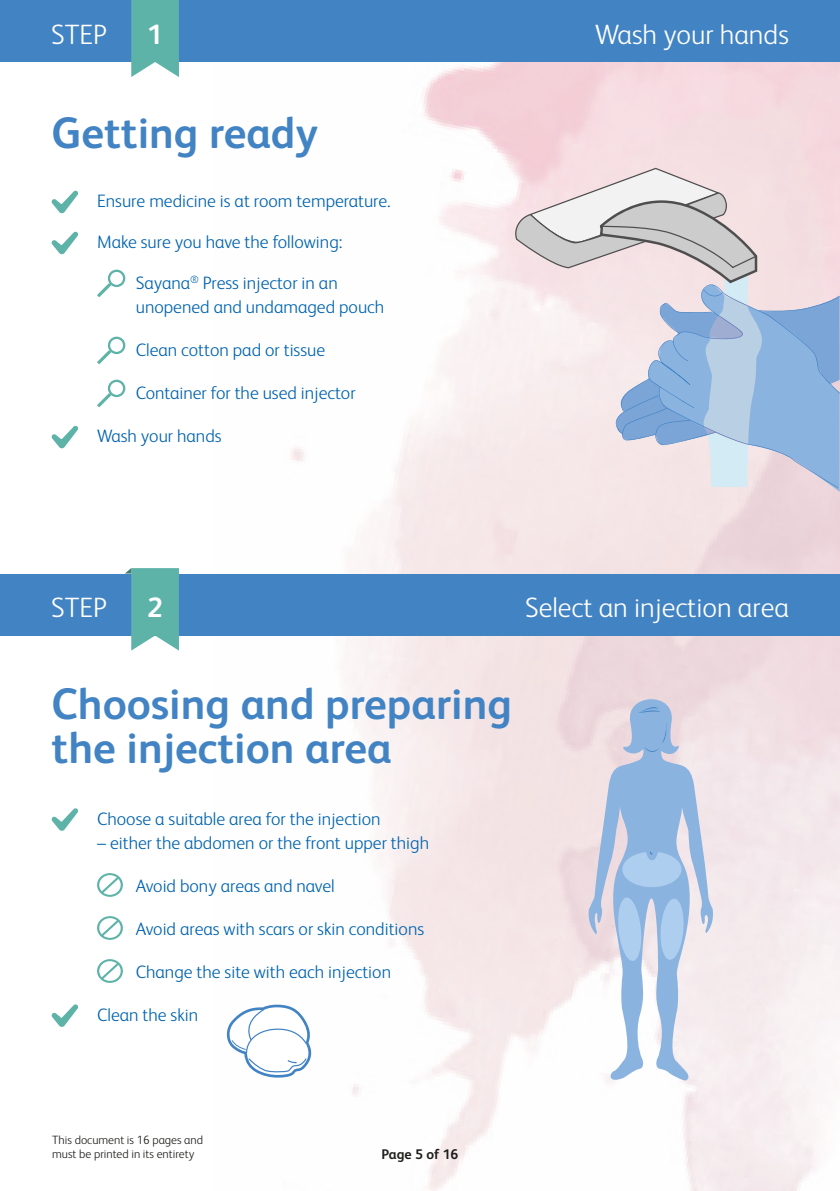
<style>
.page{position:relative;width:840px;height:1191px;background:#fff}
.page>*{position:absolute;margin:0;border:0;box-sizing:border-box;transform-origin:0 0}
.t1{font:700 44px/44px "FS Albert";color:#4283c4}
.t2{font:300 28px "FS Albert";color:#fff}
.t3{font:700 28px "FS Albert";color:#fff}
.t4{font:300 18px/24px "FS Albert";color:#0063af}
.t5{font:700 14px "FS Albert";color:#1d1d1b}
.t6{font:300 12px/14.4px "FS Albert";color:#1d1d1b}
</style>
<div class="page">
<img style="left:214px;top:62px;width:625px;height:1129px">
<svg style="left:513px;top:168px;width:326px;height:320px;background:#d2d3e0"></svg>
<svg style="left:586px;top:690px;width:129px;height:394px"></svg>
<svg style="left:637px;top:707px;width:23px;height:6px"></svg>
<svg style="left:644px;top:722px;width:23px;height:30px"></svg>
<svg style="left:616px;top:895px;width:26px;height:68px;background:#a5c6e9"></svg>
<svg style="left:659px;top:897px;width:25px;height:64px;background:#a4c6e9"></svg>
<svg style="left:622px;top:851px;width:59px;height:36px;background:#a5c7ea"></svg>
<div style="left:0;top:0;width:839px;height:62px;background:#4283c4"></div>
<div style="left:0;top:573px;width:839px;height:62px;background:#4283c4"></div>
<svg style="left:125px;top:568px;width:54px;height:82px"></svg>
<svg style="left:131px;top:0;width:48px;height:77px;background:#6dbab1"></svg>
<svg style="left:51px;top:808px;width:27px;height:23px"></svg>
<svg style="left:97px;top:873px;width:26px;height:24px"></svg>
<svg style="left:97px;top:916px;width:26px;height:24px"></svg>
<svg style="left:97px;top:959px;width:26px;height:24px"></svg>
<svg style="left:51px;top:1004px;width:27px;height:23px"></svg>
<svg style="left:225px;top:1004px;width:88px;height:73px"></svg>
<svg style="left:51px;top:190px;width:27px;height:24px"></svg>
<svg style="left:51px;top:231px;width:27px;height:24px"></svg>
<svg style="left:97px;top:283px;width:14px;height:14px"></svg>
<svg style="left:107px;top:269px;width:19px;height:19px"></svg>
<svg style="left:97px;top:350px;width:14px;height:14px"></svg>
<svg style="left:107px;top:336px;width:19px;height:19px"></svg>
<svg style="left:97px;top:393px;width:14px;height:14px"></svg>
<svg style="left:107px;top:379px;width:19px;height:19px"></svg>
<svg style="left:51px;top:425px;width:27px;height:24px"></svg>
<h2 class="t2" style="left:51px;top:16px;width:58px">STEP</h2>
<h2 class="t3" style="left:147px;top:15px;width:17px">1</h2>
<h1 class="t1" style="left:52px;top:109px;width:268px">Getting ready</h1>
<p class="t4" style="left:97px;top:188px;width:295px">Ensure medicine is at room temperature.</p>
<p class="t4" style="left:97px;top:229px;width:247px">Make sure you have the following:</p>
<p class="t4" style="left:136px;top:270px;width:250px">Sayana<sup>®</sup> Press injector in an unopened and undamaged pouch</p>
<p class="t4" style="left:136px;top:337px;width:191px">Clean cotton pad or tissue</p>
<p class="t4" style="left:136px;top:380px;width:221px">Container for the used injector</p>
<p class="t4" style="left:97px;top:423px;width:126px">Wash your hands</p>
<h2 class="t2" style="left:594px;top:16px;width:195px">Wash your hands</h2>
<h2 class="t2" style="left:51px;top:589px;width:58px">STEP</h2>
<h2 class="t3" style="left:147px;top:588px;width:17px">2</h2>
<h2 class="t2" style="left:524px;top:589px;width:265px">Select an injection area</h2>
<h1 class="t1" style="left:52px;top:680px;width:461px">Choosing and preparing the injection area</h1>
<p class="t4" style="left:97px;top:806px;width:285px">Choose a suitable area for the injection</p>
<p class="t4" style="left:97px;top:830px;width:333px">– either the abdomen or the front upper thigh</p>
<p class="t4" style="left:136px;top:873px;width:200px">Avoid bony areas and navel</p>
<p class="t4" style="left:136px;top:916px;width:290px">Avoid areas with scars or skin conditions</p>
<p class="t4" style="left:136px;top:959px;width:257px">Change the site with each injection</p>
<p class="t4" style="left:97px;top:1002px;width:103px">Clean the skin</p>
<p class="t6" style="left:52px;top:1131px;width:152px">This document is 16 pages and must be printed in its entirety</p>
<p class="t5" style="left:381px;top:1144px;width:78px">Page 5 of 16</p>
</div>
